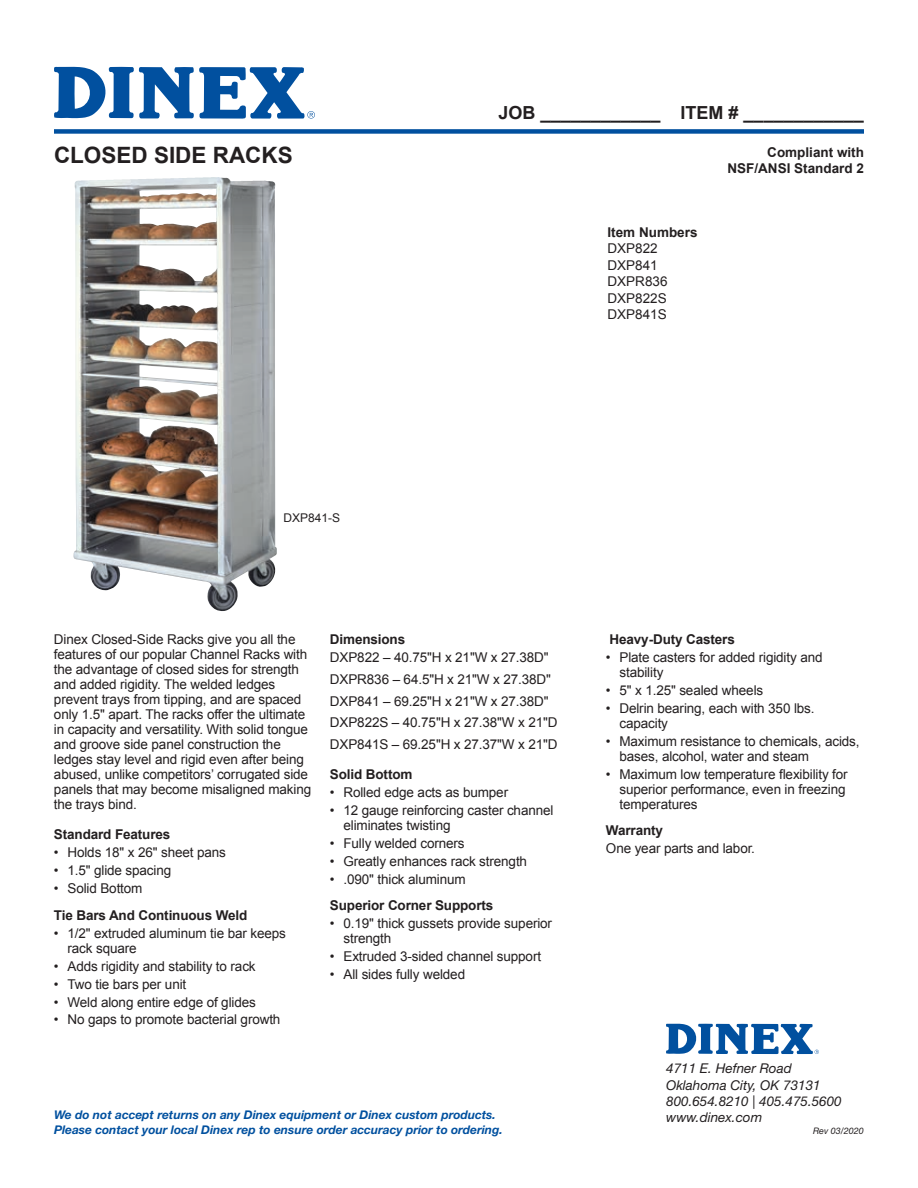
<style>
.page{position:relative;width:918px;height:1188px;background:#fff}
.page>*{position:absolute;margin:0;border:0;box-sizing:border-box;transform-origin:0 0}
.t1{font:700 22.5px "Arial";color:#231f20}
.t2{font:700 18px "Arial";color:#231f20}
.t3{font:13.5px/15px "Arial";letter-spacing:-.01em;color:#231f20}
.t4{font:700 13.5px/16.2px "Arial";letter-spacing:-.01em;color:#231f20;text-align:right}
.t5{font:italic 13.5px/16.2px "Helvetica Neue LT Std";color:#231f20}
.t6{font:italic 700 12px/15px "Helvetica Neue LT Std";color:#01509f}
.t7{font:12px "Arial";color:#231f20}
.t8{font:italic 9px "Helvetica Neue LT Std";color:#231f20}
</style>
<div class="page">
<div style="left:54px;top:129px;width:810px;height:5px;background:#01509f"></div>
<svg style="left:54px;top:66px;width:261px;height:53px"></svg>
<svg style="left:666px;top:1023px;width:153px;height:31px"></svg>
<img style="left:73px;top:177px;width:204px;height:434px">
<h1 class="t1" style="left:54px;top:141px;width:240px">CLOSED SIDE RACKS</h1>
<p class="t7" style="left:284px;top:510px;width:58px">DXP841-S</p>
<h2 class="t2" style="left:499px;top:101px;width:367px">JOB ____________ ITEM # ____________</h2>
<p class="t4" style="left:608px;top:225px;width:92px">Item Numbers</p>
<p class="t3" style="left:608px;top:241px;width:62px;line-height:16.5px">DXP822<br>DXP841<br>DXPR836<br>DXP822S<br>DXP841S</p>
<p class="t4" style="left:727px;top:144px;width:138px">Compliant with<br>NSF/ANSI Standard 2</p>
<p class="t3" style="left:54px;top:632px;width:259px">Dinex Closed-Side Racks give you all the features of our popular Channel Racks with the advantage of closed sides for strength and added rigidity. The welded ledges prevent trays from tipping, and are spaced only 1.5" apart. The racks offer the ultimate in capacity and versatility. With solid tongue and groove side panel construction the ledges stay level and rigid even after being abused, unlike competitors’ corrugated side panels that may become misaligned making the trays bind.</p>
<p class="t4" style="left:54px;top:827px;width:118px">Standard Features</p>
<p class="t3" style="left:54px;top:845px;width:174px">• Holds 18" x 26" sheet pans</p>
<p class="t3" style="left:54px;top:863px;width:119px">• 1.5" glide spacing</p>
<p class="t3" style="left:54px;top:881px;width:90px">• Solid Bottom</p>
<p class="t4" style="left:54px;top:907px;width:195px">Tie Bars And Continuous Weld</p>
<p class="t3" style="left:67px;top:925px;width:220px;text-indent:-14px">• 1/2" extruded aluminum tie bar keeps rack square</p>
<p class="t3" style="left:54px;top:958px;width:203px">• Adds rigidity and stability to rack</p>
<p class="t3" style="left:54px;top:976px;width:134px">• Two tie bars per unit</p>
<p class="t3" style="left:54px;top:994px;width:203px">• Weld along entire edge of glides</p>
<p class="t3" style="left:54px;top:1012px;width:228px">• No gaps to promote bacterial growth</p>
<p class="t4" style="left:330px;top:632px;width:77px">Dimensions</p>
<p class="t3" style="left:330px;top:647px;width:229px;line-height:21.8px">DXP822 – 40.75"H x 21"W x 27.38D"<br>DXPR836 – 64.5"H x 21"W x 27.38D"<br>DXP841 – 69.25"H x 21"W x 27.38D"<br>DXP822S – 40.75"H x 27.38"W x 21"D<br>DXP841S – 69.25"H x 27.37"W x 21"D</p>
<p class="t4" style="left:330px;top:767px;width:84px">Solid Bottom</p>
<p class="t3" style="left:330px;top:785px;width:180px">• Rolled edge acts as bumper</p>
<p class="t3" style="left:343px;top:803px;width:212px;text-indent:-14px">• 12 gauge reinforcing caster channel eliminates twisting</p>
<p class="t3" style="left:330px;top:836px;width:136px">• Fully welded corners</p>
<p class="t3" style="left:330px;top:854px;width:199px">• Greatly enhances rack strength</p>
<p class="t3" style="left:330px;top:872px;width:137px">• .090" thick aluminum</p>
<p class="t4" style="left:330px;top:898px;width:165px">Superior Corner Supports</p>
<p class="t3" style="left:343px;top:916px;width:210px;text-indent:-14px">• 0.19" thick gussets provide superior strength</p>
<p class="t3" style="left:330px;top:949px;width:213px">• Extruded 3-sided channel support</p>
<p class="t3" style="left:330px;top:967px;width:137px">• All sides fully welded</p>
<p class="t6" style="left:54px;top:1107px;width:450px">We do not accept returns on any Dinex equipment or Dinex custom products.<br>Please contact your local Dinex rep to ensure order accuracy prior to ordering.</p>
<p class="t4" style="left:610px;top:632px;width:127px">Heavy-Duty Casters</p>
<p class="t3" style="left:619px;top:650px;width:205px;text-indent:-14px">• Plate casters for added rigidity and stability</p>
<p class="t3" style="left:606px;top:683px;width:159px">• 5" x 1.25" sealed wheels</p>
<p class="t3" style="left:619px;top:701px;width:197px;text-indent:-14px">• Delrin bearing, each with 350 lbs. capacity</p>
<p class="t3" style="left:619px;top:734px;width:242px;text-indent:-14px">• Maximum resistance to chemicals, acids, bases, alcohol, water and steam</p>
<p class="t3" style="left:619px;top:767px;width:230px;text-indent:-14px">• Maximum low temperature flexibility for superior performance, even in freezing temperatures</p>
<p class="t4" style="left:606px;top:823px;width:59px">Warranty</p>
<p class="t3" style="left:606px;top:841px;width:151px">One year parts and labor.</p>
<p class="t5" style="left:666px;top:1060px;width:177px">4711 E. Hefner Road<br>Oklahoma City, OK 73131<br>800.654.8210 | 405.475.5600 www.dinex.com</p>
<p class="t8" style="left:813px;top:1125px;width:52px">Rev 03/2020</p>
</div>
